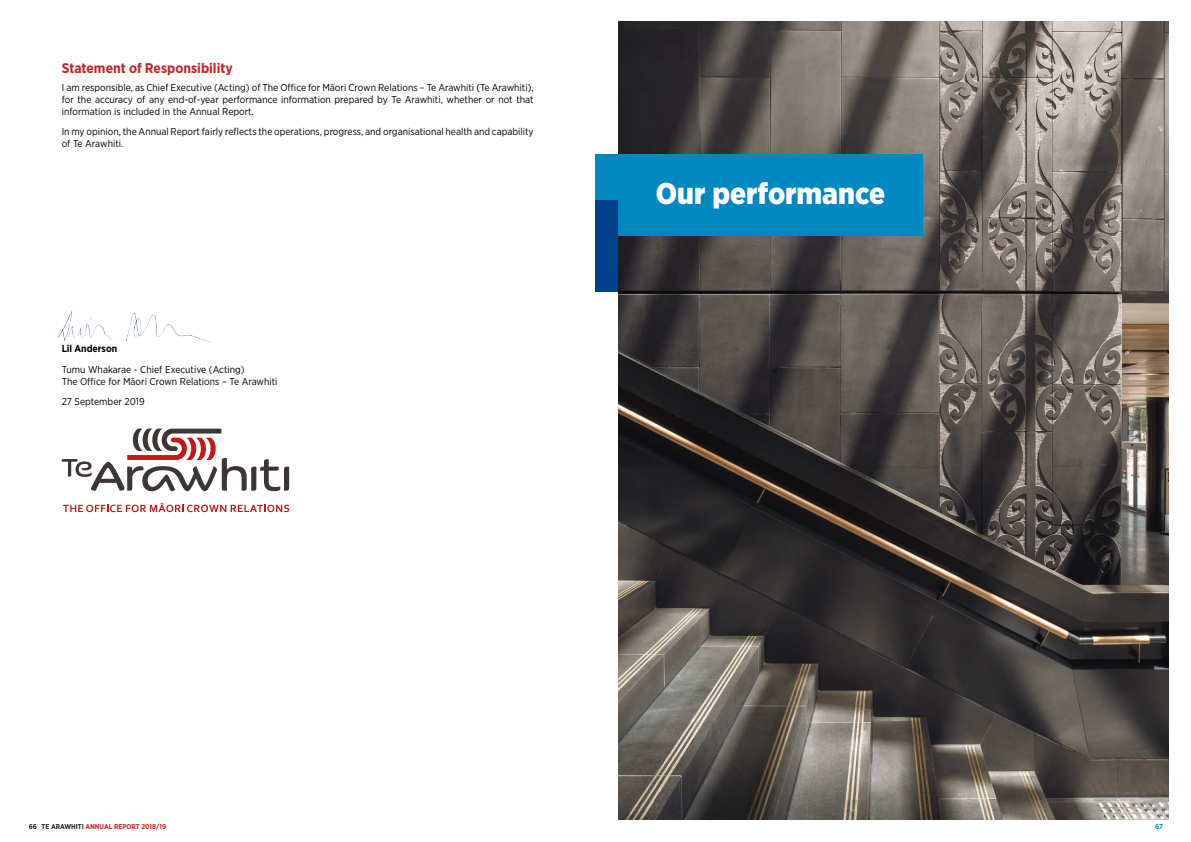
<style>
.page{position:relative;width:1191px;height:842px;background:#fff}
.page>*{position:absolute;margin:0;border:0;box-sizing:border-box;transform-origin:0 0}
.t1{font:900 30px "Gotham Narrow";color:#fff}
.t2{font:700 14px "Gotham Narrow";color:#c62227}
.t3{font:10px/12px "Gotham Narrow";color:#000}
.t4{font:700 10px "Gotham Narrow";color:#000}
.t5{font:700 7px "Gotham Narrow";color:#c62227}
.t6{font:700 7px "Gotham Narrow";color:#0088c1}
.s1{color:#231f20}
</style>
<div class="page">
<svg style="left:63px;top:503px;width:226px;height:9px"></svg>
<svg style="left:62px;top:429px;width:227px;height:62px"></svg>
<img style="left:618px;top:22px;width:550px;height:797px">
<div style="left:595px;top:154px;width:327px;height:81px;background:#0088c1"></div>
<div style="left:595px;top:200px;width:23px;height:92px;background:#004289"></div>
<img style="left:57px;top:311px;width:154px;height:32px">
<h2 class="t2" style="left:62px;top:59px;width:173px">Statement of Responsibility</h2>
<p class="t3" style="left:62px;top:81px;width:473px;text-align:justify">I am responsible, as Chief Executive (Acting) of The Office for Māori Crown Relations – Te Arawhiti (Te Arawhiti), for the accuracy of any end-of-year performance information prepared by Te Arawhiti, whether or not that information is included in the Annual Report.</p>
<p class="t3" style="left:62px;top:125px;width:473px">In my opinion, the Annual Report fairly reflects the operations, progress, and organisational health and capability of Te Arawhiti.</p>
<p class="t4" style="left:62px;top:342px;width:57px">Lil Anderson</p>
<p class="t3" style="left:62px;top:363px;width:217px">Tumu Whakarae - Chief Executive (Acting)<br>The Office for Māori Crown Relations – Te Arawhiti</p>
<p class="t3" style="left:62px;top:395px;width:84px">27 September 2019</p>
<h1 class="t1" style="left:656px;top:173px;width:231px">Our performance</h1>
<p class="t5" style="left:29px;top:822px;width:139px"><span class="s1">66 TE ARAWHITI</span> ANNUAL REPORT 2018/19</p>
<p class="t6" style="left:1155px;top:822px;width:9px">67</p>
</div>
